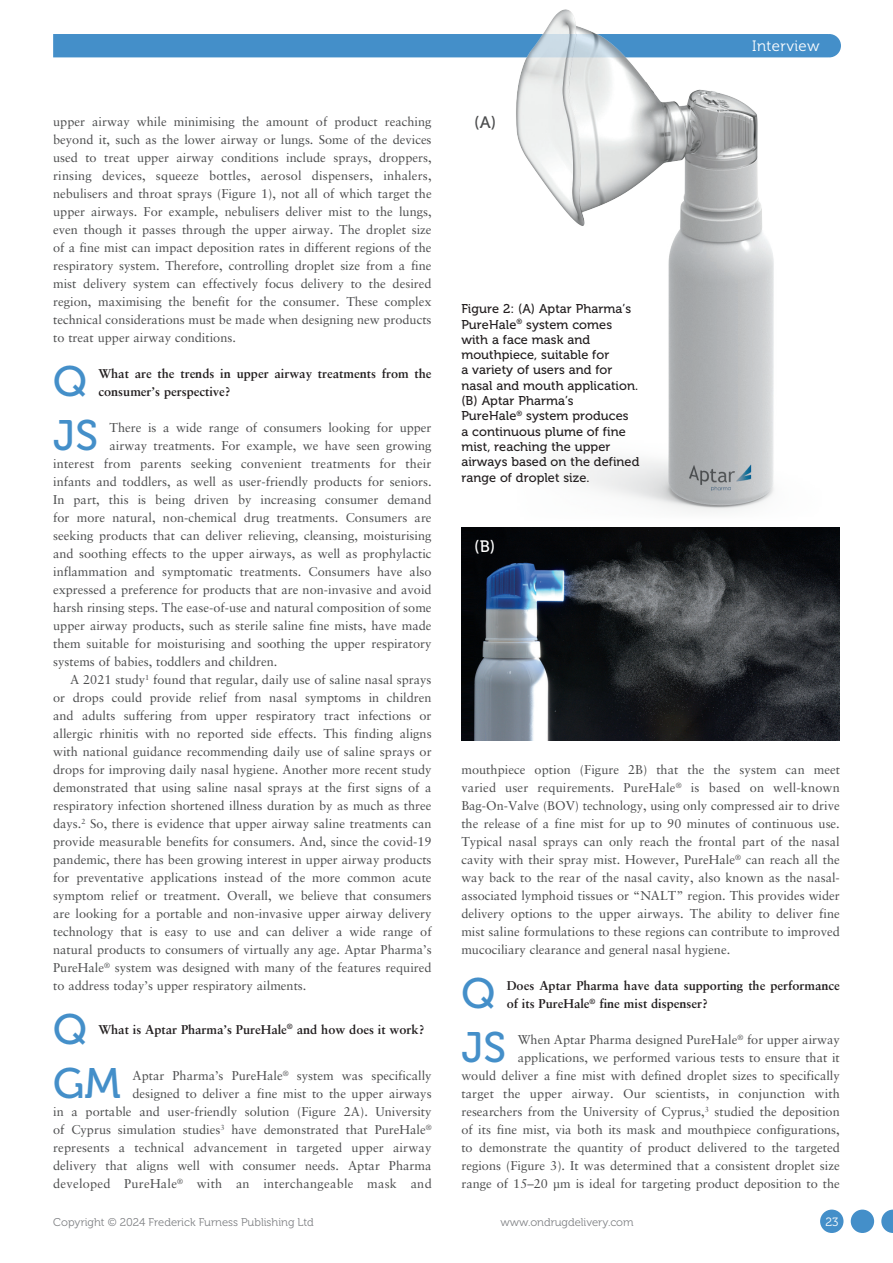
<style>
.page{position:relative;width:893px;height:1263px;background:#fff}
.page>*{position:absolute;margin:0;border:0;box-sizing:border-box;transform-origin:0 0}
.MF_body_no_indent{font:42.45px "Museo 500";color:#448fc9}
.MF_Captions{font:16.5px "Museo 500";color:#4b4c4d}
.MF_Captions-2{font:16.5px "Museo 500";color:#fff}
.t1{font:15px "Museo 300";letter-spacing:.025em;color:#fff}
.MF_body_no_indent-2{font:12.75px/18px "Sabon LT Pro";color:#4b4c4d;text-align:right}
.MF_body{font:12.75px/18px "Sabon LT Pro";color:#4b4c4d;text-align:justify}
.MF_Captions-3{font:12.75px/15.3px "Museo 500";letter-spacing:.005em;color:#231f20}
.MF_body_no_indent-3{font:700 12.75px/18px "Sabon LT Pro";color:#231f20}
.t2{font:12px "Museo 300";color:#fff}
.t3{font:11.25px "Museo 300";color:#808285}
</style>
<div class="page">
<img style="left:508px;top:9px;width:324px;height:503px">
<img style="left:461px;top:527px;width:378px;height:213px">
<div style="left:53px;top:34px;width:788px;height:23px;background:#448fc9"></div>
<img style="left:508px;top:34px;width:177px;height:23px">
<svg style="left:881px;top:1209px;width:12px;height:24px"></svg>
<div style="left:851px;top:1209px;width:23px;height:24px;background:#448fc9;border-radius:50%"></div>
<div style="left:820px;top:1209px;width:23px;height:24px;background:#448fc9;border-radius:50%"></div>
<p class="MF_body" style="left:53px;top:112px;width:380px">upper airway while minimising the amount of product reaching beyond it, such as the lower airway or lungs. Some of the devices used to treat upper airway conditions include sprays, droppers, rinsing devices, squeeze bottles, aerosol dispensers, inhalers, nebulisers and throat sprays (Figure 1), not all of which target the upper airways. For example, nebulisers deliver mist to the lungs, even though it passes through the upper airway. The droplet size of a fine mist can impact deposition rates in different regions of the respiratory system. Therefore, controlling droplet size from a fine mist delivery system can effectively focus delivery to the desired region, maximising the benefit for the consumer. These complex technical considerations must be made when designing new products to treat upper airway conditions.</p>
<p class="MF_body_no_indent" style="left:53px;top:358px;width:35px">Q</p>
<p class="MF_body_no_indent-3" style="left:98px;top:364px;width:335px">What are the trends in upper airway treatments from the consumer’s perspective?</p>
<p class="MF_body_no_indent" style="left:53px;top:412px;width:46px">JS</p>
<p class="MF_body_no_indent-2" style="left:110px;top:418px;width:323px">There is a wide range of consumers looking for upper</p>
<p class="MF_body_no_indent-2" style="left:110px;top:436px;width:323px">airway treatments. For example, we have seen growing</p>
<p class="MF_body_no_indent-2" style="left:53px;top:454px;width:380px">interest from parents seeking convenient treatments for their</p>
<p class="MF_body_no_indent-2" style="left:53px;top:472px;width:380px">infants and toddlers, as well as user-friendly products for seniors.</p>
<p class="MF_body_no_indent-2" style="left:53px;top:490px;width:380px">In part, this is being driven by increasing consumer demand</p>
<p class="MF_body_no_indent-2" style="left:53px;top:508px;width:380px">for more natural, non-chemical drug treatments. Consumers are</p>
<p class="MF_body_no_indent-2" style="left:53px;top:526px;width:380px">seeking products that can deliver relieving, cleansing, moisturising</p>
<p class="MF_body_no_indent-2" style="left:53px;top:544px;width:380px">and soothing effects to the upper airways, as well as prophylactic</p>
<p class="MF_body_no_indent-2" style="left:53px;top:562px;width:380px">inflammation and symptomatic treatments. Consumers have also</p>
<p class="MF_body_no_indent-2" style="left:53px;top:580px;width:380px">expressed a preference for products that are non-invasive and avoid</p>
<p class="MF_body_no_indent-2" style="left:53px;top:598px;width:380px">harsh rinsing steps. The ease-of-use and natural composition of some</p>
<p class="MF_body_no_indent-2" style="left:53px;top:616px;width:380px">upper airway products, such as sterile saline fine mists, have made</p>
<p class="MF_body_no_indent-2" style="left:53px;top:634px;width:380px">them suitable for moisturising and soothing the upper respiratory</p>
<p class="MF_body_no_indent-2" style="left:53px;top:652px;width:226px">systems of babies, toddlers and children.</p>
<p class="MF_body" style="left:53px;top:670px;width:380px;text-indent:17px">A 2021 study<sup>1</sup> found that regular, daily use of saline nasal sprays or drops could provide relief from nasal symptoms in children and adults suffering from upper respiratory tract infections or allergic rhinitis with no reported side effects. This finding aligns with national guidance recommending daily use of saline sprays or drops for improving daily nasal hygiene. Another more recent study demonstrated that using saline nasal sprays at the first signs of a respiratory infection shortened illness duration by as much as three days.<sup>2</sup> So, there is evidence that upper airway saline treatments can provide measurable benefits for consumers. And, since the covid-19 pandemic, there has been growing interest in upper airway products for preventative applications instead of the more common acute symptom relief or treatment. Overall, we believe that consumers are looking for a portable and non-invasive upper airway delivery technology that is easy to use and can deliver a wide range of natural products to consumers of virtually any age. Aptar Pharma’s PureHale<sup>®</sup> system was designed with many of the features required to address today’s upper respiratory ailments.</p>
<p class="MF_body_no_indent" style="left:53px;top:1006px;width:35px">Q</p>
<p class="MF_body_no_indent-3" style="left:98px;top:1020px;width:327px">What is Aptar Pharma’s PureHale<sup>®</sup> and how does it work?</p>
<p class="MF_body_no_indent" style="left:53px;top:1060px;width:69px">GM</p>
<p class="MF_body_no_indent-2" style="left:53px;top:1066px;width:380px">Aptar Pharma’s PureHale<sup>®</sup> system was specifically<br>designed to deliver a fine mist to the upper airways<br>in a portable and user-friendly solution (Figure 2A). University of Cyprus simulation studies<sup>3</sup> have demonstrated that PureHale<sup>® </sup>represents a technical advancement in targeted upper airway delivery that aligns well with consumer needs. Aptar Pharma developed PureHale<sup>®</sup> with an interchangeable mask and</p>
<p class="MF_Captions" style="left:474px;top:113px;width:24px">(A)</p>
<p class="MF_Captions-3" style="left:461px;top:301px;width:180px">Figure 2: (A) Aptar Pharma’s<br>PureHale<sup>®</sup> system comes with a face mask and mouthpiece, suitable for<br>a variety of users and for nasal and mouth application. (B) Aptar Pharma’s<br>PureHale<sup>®</sup> system produces<br>a continuous plume of fine mist, reaching the upper airways based on the defined range of droplet size.</p>
<p class="MF_Captions-2" style="left:474px;top:538px;width:23px">(B)</p>
<p class="t1" style="left:752px;top:37px;width:69px">Interview</p>
<p class="MF_body_no_indent-2" style="left:461px;top:760px;width:380px;text-align:justify">mouthpiece option (Figure 2B) that the the system can meet varied user requirements. PureHale<sup>®</sup> is based on well-known Bag-On-Valve (BOV) technology, using only compressed air to drive the release of a fine mist for up to 90 minutes of continuous use.<br>Typical nasal sprays can only reach the frontal part of the nasal cavity with their spray mist. However, PureHale<sup>®</sup> can reach all the way back to the rear of the nasal cavity, also known as the nasal&shy;associated lymphoid tissues or “NALT” region. This provides wider delivery options to the upper airways. The ability to deliver fine mist saline formulations to these regions can contribute to improved mucociliary clearance and general nasal hygiene.</p>
<p class="MF_body_no_indent" style="left:461px;top:970px;width:35px">Q</p>
<p class="MF_body_no_indent-3" style="left:507px;top:976px;width:335px">Does Aptar Pharma have data supporting the performance of its PureHale<sup>®</sup> fine mist dispenser?</p>
<p class="MF_body_no_indent" style="left:461px;top:1024px;width:46px">JS</p>
<p class="MF_body_no_indent-2" style="left:461px;top:1030px;width:380px">When Aptar Pharma designed PureHale<sup>®</sup> for upper airway applications, we performed various tests to ensure that it<br>would deliver a fine mist with defined droplet sizes to specifically target the upper airway. Our scientists, in conjunction with researchers from the University of Cyprus,<sup>3</sup> studied the deposition of its fine mist, via both its mask and mouthpiece configurations, to demonstrate the quantity of product delivered to the targeted regions (Figure 3). It was determined that a consistent droplet size range of 15–20 µm is ideal for targeting product deposition to the</p>
<p class="t3" style="left:53px;top:1216px;width:262px">Copyright © 2024 Frederick Furness Publishing Ltd</p>
<p class="t3" style="left:500px;top:1216px;width:135px">www.ondrugdelivery.com</p>
<p class="t2" style="left:825px;top:1215px;width:15px">23</p>
</div>
